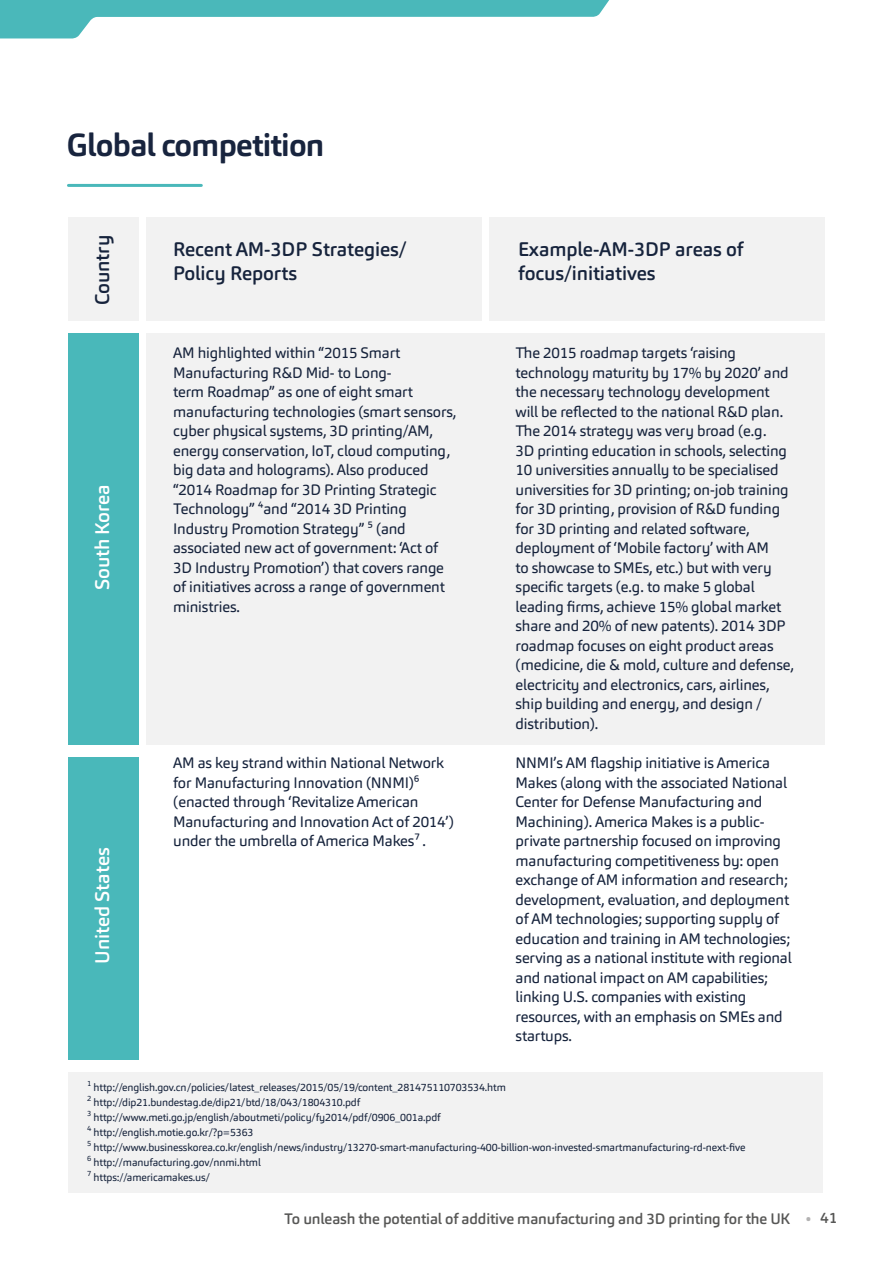
<style>
.page{position:relative;width:893px;height:1263px;background:#fff}
.page>*{position:absolute;margin:0;border:0;box-sizing:border-box;transform-origin:0 0}
.t1{font:700 31.5px "Carnas";letter-spacing:-.025em;color:#18243e}
.t2{font:500 19.5px/23.4px "Carnas";letter-spacing:-.005em;color:#16233c}
.t3{font:500 19.5px "Carnas";letter-spacing:-.005em;color:#fff}
.t4{font:15px/19.5px "Carnas";letter-spacing:-.01em;color:#16233c}
.t5{font:500 15px "Carnas";letter-spacing:-.01em;color:#575756}
.t6{font:10.5px/15px "Carnas";letter-spacing:-.01em;color:#16233c}
.s1{color:#b3b2b2}
</style>
<div class="page">
<div style="left:146px;top:333px;width:679px;height:411px;background:#f2f2f2"></div>
<svg style="left:0;top:0;width:609px;height:38px"></svg>
<div style="left:68px;top:333px;width:71px;height:411px;background:#49b8ba"></div>
<div style="left:68px;top:757px;width:71px;height:302px;background:#49b8ba"></div>
<div style="left:490px;top:218px;width:335px;height:103px;background:#f2f2f2"></div>
<div style="left:146px;top:218px;width:335px;height:103px;background:#f2f2f2"></div>
<div style="left:68px;top:218px;width:71px;height:103px;background:#f2f2f2"></div>
<div style="left:68px;top:1072px;width:755px;height:121px;background:#f2f2f2"></div>
<hr style="left:68px;top:184px;width:133px;height:3px;background:#4ab8ba">
<h1 class="t1" style="left:67px;top:125px;width:259px">Global competition</h1>
<h2 class="t2" style="left:91px;top:305px;width:71px;rotate:-90deg">Country</h2>
<h2 class="t2" style="left:173px;top:238px;width:235px">Recent AM-3DP Strategies/<br>Policy Reports</h2>
<h2 class="t2" style="left:518px;top:238px;width:227px">Example-AM-3DP areas of focus/initiatives</h2>
<p class="t4" style="left:173px;top:343px;width:285px">AM highlighted within “2015 Smart Manufacturing R&amp;D Mid- to Long-<br>term Roadmap” as one of eight smart manufacturing technologies (smart sensors, cyber physical systems, 3D printing/AM, energy conservation, IoT, cloud computing, big data and holograms). Also produced “2014 Roadmap for 3D Printing Strategic Technology” ⁴and “2014 3D Printing Industry Promotion Strategy” ⁵ (and associated new act of government: ‘Act of 3D Industry Promotion’) that covers range of initiatives across a range of government ministries.</p>
<p class="t4" style="left:516px;top:343px;width:280px">The 2015 roadmap targets ‘raising technology maturity by 17% by 2020’ and the necessary technology development will be reflected to the national R&amp;D plan.<br>The 2014 strategy was very broad (e.g.<br>3D printing education in schools, selecting 10 universities annually to be specialised universities for 3D printing; on-job training for 3D printing, provision of R&amp;D funding for 3D printing and related software, deployment of ‘Mobile factory’ with AM<br>to showcase to SMEs, etc.) but with very specific targets (e.g. to make 5 global leading firms, achieve 15% global market share and 20% of new patents). 2014 3DP roadmap focuses on eight product areas (medicine, die &amp; mold, culture and defense, electricity and electronics, cars, airlines, ship building and energy, and design / distribution).</p>
<p class="t4" style="left:173px;top:753px;width:282px">AM as key strand within National Network for Manufacturing Innovation (NNMI)⁶ (enacted through ‘Revitalize American Manufacturing and Innovation Act of 2014’) under the umbrella of America Makes⁷ .</p>
<p class="t4" style="left:516px;top:753px;width:278px">NNMI’s AM flagship initiative is America Makes (along with the associated National Center for Defense Manufacturing and Machining). America Makes is a public&shy;private partnership focused on improving manufacturing competitiveness by: open exchange of AM information and research; development, evaluation, and deployment of AM technologies; supporting supply of education and training in AM technologies; serving as a national institute with regional and national impact on AM capabilities; linking U.S. companies with existing resources, with an emphasis on SMEs and startups.</p>
<p class="t6" style="left:87px;top:1079px;width:660px"><sup>1</sup> http://english.gov.cn/policies/latest_releases/2015/05/19/content_281475110703534.htm<br><sup>2</sup> http://dip21.bundestag.de/dip21/btd/18/043/1804310.pdf<br><sup>3</sup> http://www.meti.go.jp/english/aboutmeti/policy/fy2014/pdf/0906_001a.pdf<br><sup>4</sup> http://english.motie.go.kr/?p=5363<br><sup>5</sup> http://www.businesskorea.co.kr/english/news/industry/13270-smart-manufacturing-400-billion-won-invested-smartmanufacturing-rd-next-five <sup>6</sup> http://manufacturing.gov/nnmi.html<br><sup>7</sup> https://americamakes.us/</p>
<h2 class="t3" style="left:90px;top:590px;width:107px;rotate:-90deg">South Korea</h2>
<h2 class="t3" style="left:90px;top:963px;width:117px;rotate:-90deg">United States</h2>
<p class="t5" style="left:284px;top:1209px;width:555px">To unleash the potential of additive manufacturing and 3D printing for the UK <span class="s1">•</span> 41</p>
</div>
